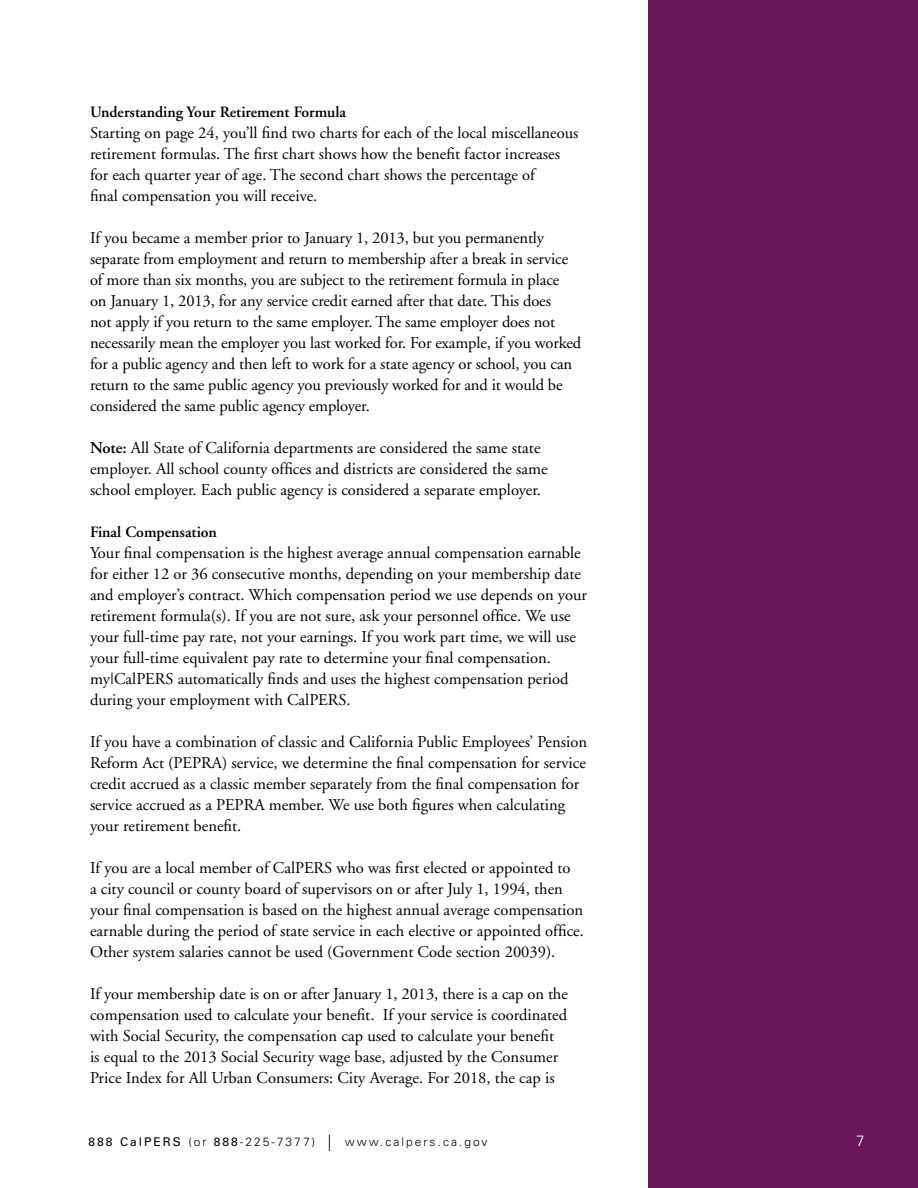
<style>
.page{position:relative;width:918px;height:1188px;background:#fff}
.page>*{position:absolute;margin:0;border:0;box-sizing:border-box;transform-origin:0 0}
.t1{font:16.5px/21px "Wcqnkc A Garamond";color:#000}
.t2{font:600 15.75px "Cvfytm A Garamond";color:#000}
.t3{font:300 15px "Vftjgm Univers";color:#fff}
.t4{font:300 12px "Yfshqh Univers";letter-spacing:.17em;color:#000}
.s1{font-family:"Cvfytm A Garamond";font-weight:600}
.s2{font-family:"Rwntwt Univers";font-weight:400}
.s3{font-size:16.5px}
</style>
<div class="page">
<div style="left:648px;top:0;width:270px;height:1188px;background:#67175a"></div>
<h4 class="t2" style="left:90px;top:103px;width:258px">Understanding Your Retirement Formula</h4>
<p class="t1" style="left:90px;top:123px;width:490px">Starting on page 24, you’ll find two charts for each of the local miscellaneous retirement formulas. The first chart shows how the benefit factor increases for each quarter year of age. The second chart shows the percentage of<br>final compensation you will receive.</p>
<p class="t1" style="left:90px;top:228px;width:493px">If you became a member prior to January 1, 2013, but you permanently separate from employment and return to membership after a break in service of more than six months, you are subject to the retirement formula in place<br>on January 1, 2013, for any service credit earned after that date. This does<br>not apply if you return to the same employer. The same employer does not necessarily mean the employer you last worked for. For example, if you worked for a public agency and then left to work for a state agency or school, you can return to the same public agency you previously worked for and it would be considered the same public agency employer.</p>
<p class="t1" style="left:90px;top:438px;width:459px"><span class="s1">Note:</span> All State of California departments are considered the same state employer. All school county offices and districts are considered the same school employer. Each public agency is considered a separate employer.</p>
<h4 class="t2" style="left:90px;top:523px;width:129px">Final Compensation</h4>
<p class="t1" style="left:90px;top:543px;width:498px">Your final compensation is the highest average annual compensation earnable for either 12 or 36 consecutive months, depending on your membership date and employer’s contract. Which compensation period we use depends on your retirement formula(s). If you are not sure, ask your personnel office. We use your full-time pay rate, not your earnings. If you work part time, we will use your full-time equivalent pay rate to determine your final compensation. my|CalPERS automatically finds and uses the highest compensation period during your employment with CalPERS.</p>
<p class="t1" style="left:90px;top:732px;width:499px">If you have a combination of classic and California Public Employees’ Pension Reform Act (PEPRA) service, we determine the final compensation for service credit accrued as a classic member separately from the final compensation for service accrued as a PEPRA member. We use both figures when calculating your retirement benefit.</p>
<p class="t1" style="left:90px;top:858px;width:495px">If you are a local member of CalPERS who was first elected or appointed to<br>a city council or county board of supervisors on or after July 1, 1994, then your final compensation is based on the highest annual average compensation earnable during the period of state service in each elective or appointed office.<br>Other system salaries cannot be used (Government Code section 20039).</p>
<p class="t1" style="left:90px;top:984px;width:479px">If your membership date is on or after January 1, 2013, there is a cap on the compensation used to calculate your benefit. If your service is coordinated with Social Security, the compensation cap used to calculate your benefit<br>is equal to the 2013 Social Security wage base, adjusted by the Consumer Price Index for All Urban Consumers: City Average. For 2018, the cap is</p>
<p class="t4" style="left:88px;top:1135px;width:401px"><span class="s2">888 CalPERS</span> (or <span class="s2">888</span>-225-7377) <span class="s3">|</span> www.calpers.ca.gov</p>
<p class="t3" style="left:856px;top:1132px;width:10px">7</p>
</div>
